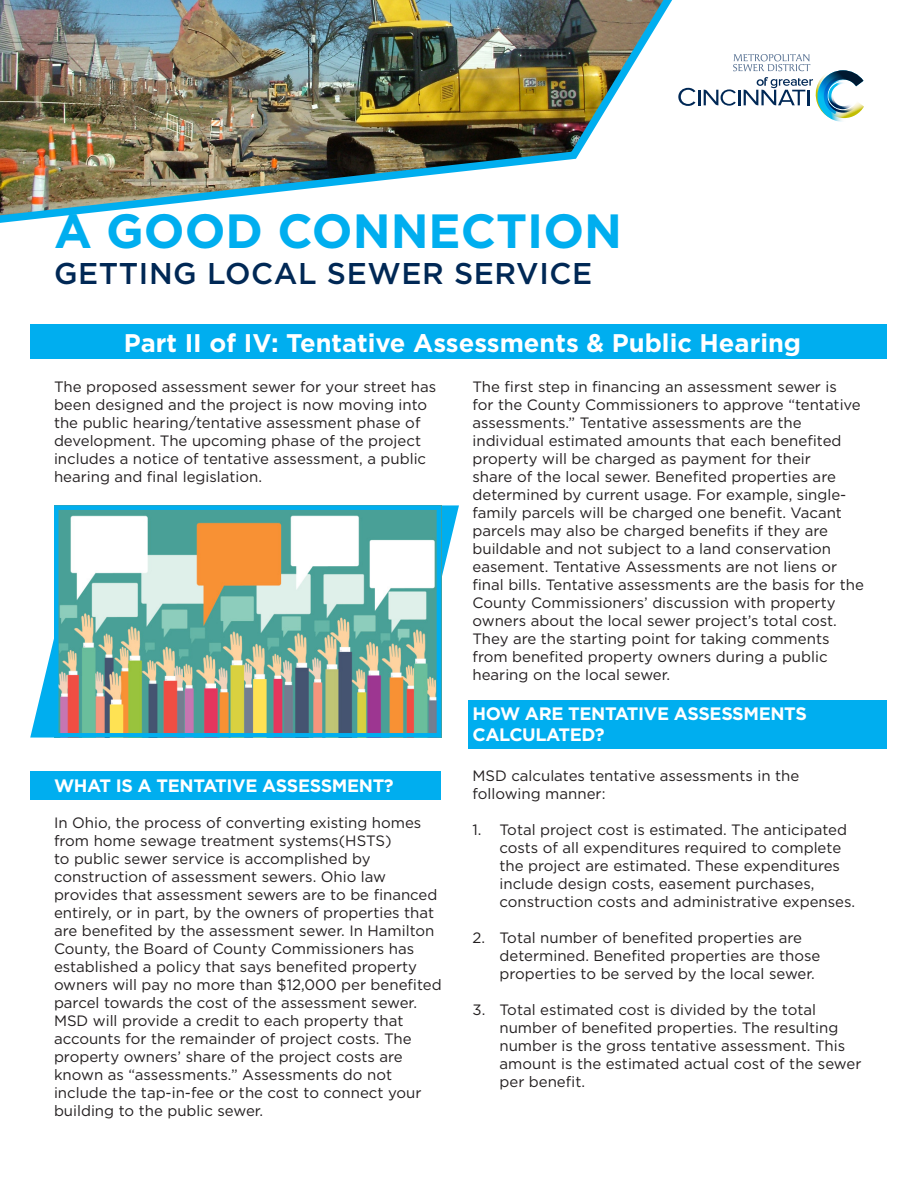
<style>
.page{position:relative;width:918px;height:1188px;background:#fff}
.page>*{position:absolute;margin:0;border:0;box-sizing:border-box;transform-origin:0 0}
.t1{font:700 48px "Gotham";color:#00aeef}
.t2{font:500 30px "Gotham";letter-spacing:.02em;color:#002855}
.t3{font:700 25.5px "Gotham";color:#fff}
.t4{font:700 18px/21.6px "Gotham";letter-spacing:-.02em;color:#fff}
.t5{font:15px/18px "Gotham";color:#231f20}
</style>
<div class="page">
<svg style="left:30px;top:639px;width:24px;height:99px"></svg>
<svg style="left:441px;top:505px;width:18px;height:204px"></svg>
<div style="left:30px;top:771px;width:411px;height:28px;background:#00aeef"></div>
<div style="left:469px;top:700px;width:418px;height:48px;background:#00aeef"></div>
<div style="left:30px;top:324px;width:857px;height:35px;background:#00aeef"></div>
<svg style="left:685px;top:54px;width:179px;height:68px"></svg>
<img style="left:0;top:0;width:685px;height:223px">
<img style="left:59px;top:510px;width:377px;height:223px">
<div style="left:54px;top:505px;width:387px;height:233px;border:4px solid #00aeef"></div>
<p class="t1" style="left:54px;top:199px;width:570px">A GOOD CONNECTION</p>
<p class="t2" style="left:54px;top:254px;width:540px">GETTING LOCAL SEWER SERVICE</p>
<p class="t3" style="left:124px;top:326px;width:679px">Part II of IV: Tentative Assessments &amp; Public Hearing</p>
<p class="t5" style="left:54px;top:378px;width:384px">The proposed assessment sewer for your street has been designed and the project is now moving into the public hearing/tentative assessment phase of development. The upcoming phase of the project includes a notice of tentative assessment, a public hearing and final legislation.</p>
<p class="t5" style="left:472px;top:378px;width:393px">The first step in financing an assessment sewer is<br>for the County Commissioners to approve “tentative assessments.” Tentative assessments are the individual estimated amounts that each benefited property will be charged as payment for their<br>share of the local sewer. Benefited properties are determined by current usage. For example, single&shy;family parcels will be charged one benefit. Vacant parcels may also be charged benefits if they are buildable and not subject to a land conservation easement. Tentative Assessments are not liens or final bills. Tentative assessments are the basis for the County Commissioners’ discussion with property owners about the local sewer project’s total cost.<br>They are the starting point for taking comments from benefited property owners during a public hearing on the local sewer.</p>
<p class="t4" style="left:472px;top:702px;width:336px">HOW ARE TENTATIVE ASSESSMENTS<br>CALCULATED?</p>
<p class="t5" style="left:472px;top:766px;width:328px">MSD calculates tentative assessments in the following manner:</p>
<p class="t5" style="left:500px;top:820px;width:357px;text-indent:-27px">1. Total project cost is estimated. The anticipated costs of all expenditures required to complete the project are estimated. These expenditures include design costs, easement purchases, construction costs and administrative expenses.</p>
<p class="t5" style="left:500px;top:928px;width:322px;text-indent:-27px">2. Total number of benefited properties are determined. Benefited properties are those properties to be served by the local sewer.</p>
<p class="t5" style="left:500px;top:1000px;width:363px;text-indent:-27px">3. Total estimated cost is divided by the total number of benefited properties. The resulting number is the gross tentative assessment. This amount is the estimated actual cost of the sewer per benefit.</p>
<p class="t4" style="left:54px;top:774px;width:341px">WHAT IS A TENTATIVE ASSESSMENT?</p>
<p class="t5" style="left:54px;top:813px;width:389px">In Ohio, the process of converting existing homes from home sewage treatment systems(HSTS)<br>to public sewer service is accomplished by construction of assessment sewers. Ohio law provides that assessment sewers are to be financed entirely, or in part, by the owners of properties that are benefited by the assessment sewer. In Hamilton County, the Board of County Commissioners has established a policy that says benefited property owners will pay no more than $12,000 per benefited parcel towards the cost of the assessment sewer.<br>MSD will provide a credit to each property that accounts for the remainder of project costs. The property owners’ share of the project costs are known as “assessments.” Assessments do not include the tap-in-fee or the cost to connect your building to the public sewer.</p>
</div>
